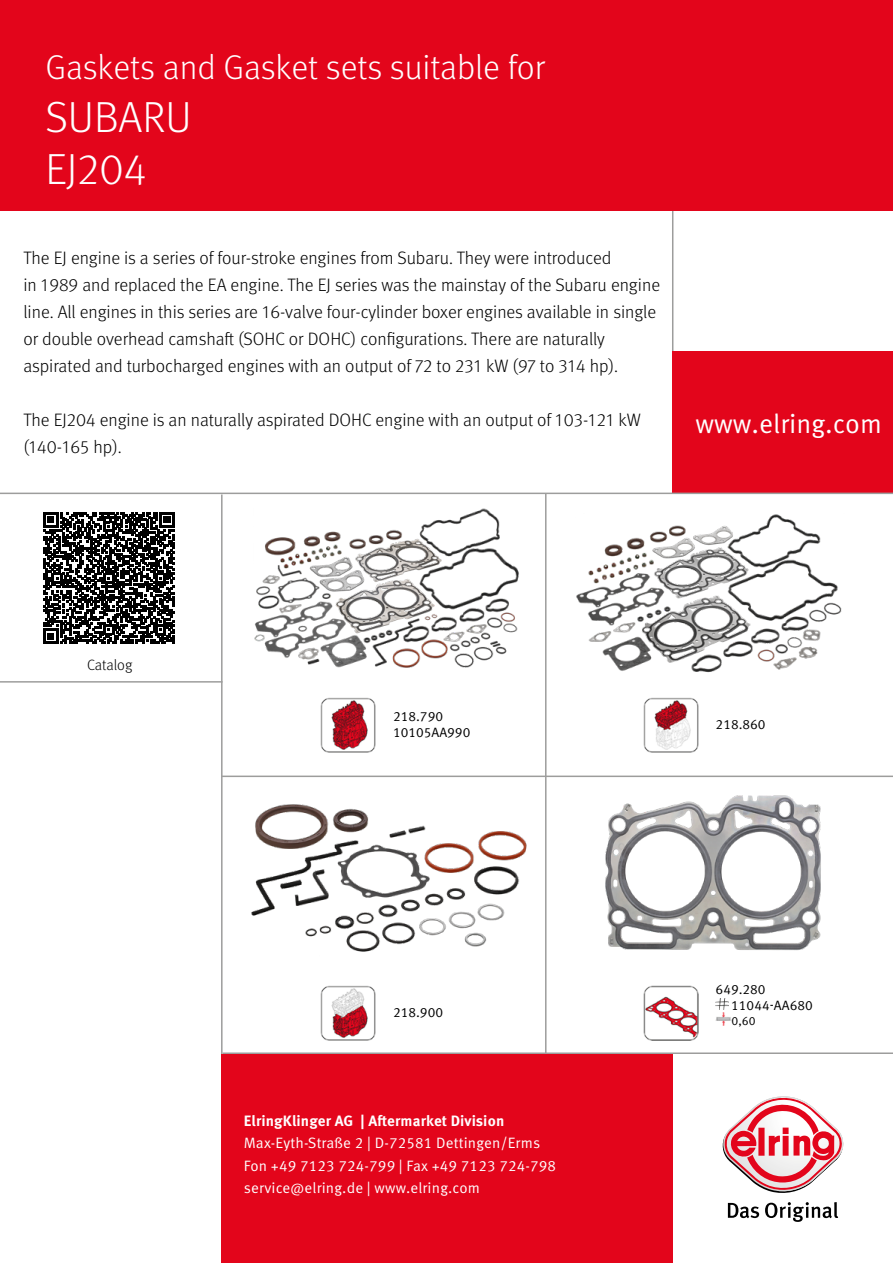
<style>
.page{position:relative;width:893px;height:1263px;background:#fff}
.page>*{position:absolute;margin:0;border:0;box-sizing:border-box;transform-origin:0 0}
.t1{font:300 43.5px/52.2px "Meta Pro";color:#fff}
.t2{font:300 34.5px "Meta Pro";color:#fff}
.t3{font:27px "Meta Pro Norm";color:#fff}
.t4{font:300 18px/27px "Meta Pro";color:#000}
.t5{font:15px/22.5px "Meta Pro Norm";letter-spacing:.01em;color:#fff}
.t6{font:700 15px "Meta Pro";letter-spacing:.01em;color:#fff}
.t7{font:300 15px "Meta Pro";color:#000}
.t8{font:13.5px/16.2px "Meta Pro Norm";color:#000}
.t9{font:12px "Meta Pro Norm";color:#000}
</style>
<div class="page">
<hr style="left:221px;top:494px;width:2px;height:563px;background:#9d9d9c">
<hr style="left:545px;top:493px;width:1px;height:563px;background:#9d9d9c">
<div style="left:221px;top:1054px;width:452px;height:209px;background:#e3051b"></div>
<svg style="left:728px;top:1203px;width:31px;height:15px"></svg>
<svg style="left:765px;top:1202px;width:73px;height:20px"></svg>
<svg style="left:722px;top:1096px;width:122px;height:97px"></svg>
<hr style="left:223px;top:1052px;width:670px;height:2px;background:#9d9d9c">
<hr style="left:672px;top:204px;width:1px;height:290px;background:#9d9d9c">
<div style="left:0;top:0;width:893px;height:210px;background:#e3051b"></div>
<hr style="left:222px;top:775px;width:671px;height:2px;background:#9d9d9c">
<div style="left:672px;top:352px;width:221px;height:141px;background:#e3051b"></div>
<hr style="left:0;top:681px;width:223px;height:2px;background:#9d9d9c">
<hr style="left:0;top:493px;width:893px;height:1px;background:#9d9d9c">
<img style="left:254px;top:508px;width:265px;height:160px">
<img style="left:576px;top:514px;width:266px;height:159px">
<img style="left:320px;top:697px;width:56px;height:56px">
<img style="left:643px;top:697px;width:56px;height:56px">
<img style="left:251px;top:804px;width:276px;height:148px">
<img style="left:605px;top:795px;width:216px;height:156px">
<img style="left:320px;top:985px;width:56px;height:56px">
<img style="left:643px;top:985px;width:56px;height:56px">
<svg style="left:716px;top:998px;width:12px;height:12px"></svg>
<img style="left:716px;top:1012px;width:16px;height:13px">
<svg style="left:43px;top:512px;width:132px;height:132px"></svg>
<h2 class="t2" style="left:45px;top:43px;width:501px">Gaskets and Gasket sets suitable for</h2>
<h1 class="t1" style="left:45px;top:88px;width:148px">SUBARU<br>EJ204</h1>
<p class="t4" style="left:23px;top:243px;width:638px">The EJ engine is a series of four-stroke engines from Subaru. They were introduced<br>in 1989 and replaced the EA engine. The EJ series was the mainstay of the Subaru engine line. All engines in this series are 16-valve four-cylinder boxer engines available in single or double overhead camshaft (SOHC or DOHC) configurations. There are naturally aspirated and turbocharged engines with an output of 72 to 231 kW (97 to 314 hp).</p>
<p class="t4" style="left:23px;top:405px;width:619px">The EJ204 engine is an naturally aspirated DOHC engine with an output of 103-121 kW (140-165 hp).</p>
<h3 class="t3" style="left:695px;top:403px;width:188px">www.elring.com</h3>
<p class="t7" style="left:87px;top:654px;width:47px">Catalog</p>
<p class="t8" style="left:393px;top:707px;width:79px">218.790<br>10105AA990</p>
<p class="t8" style="left:716px;top:715px;width:52px">218.860</p>
<p class="t8" style="left:393px;top:1003px;width:52px">218.900</p>
<p class="t6" style="left:244px;top:1109px;width:262px">ElringKlinger AG | Aftermarket Division</p>
<p class="t5" style="left:244px;top:1131px;width:314px">Max-Eyth-Straße 2 | D-72581 Dettingen/Erms<br>Fon +49 7123 724-799 | Fax +49 7123 724-798 service@elring.de | www.elring.com</p>
<p class="t8" style="left:731px;top:980px;width:83px;text-indent:-16px">649.280<br>11044-AA680</p>
<p class="t9" style="left:732px;top:1012px;width:25px">0,60</p>
</div>
